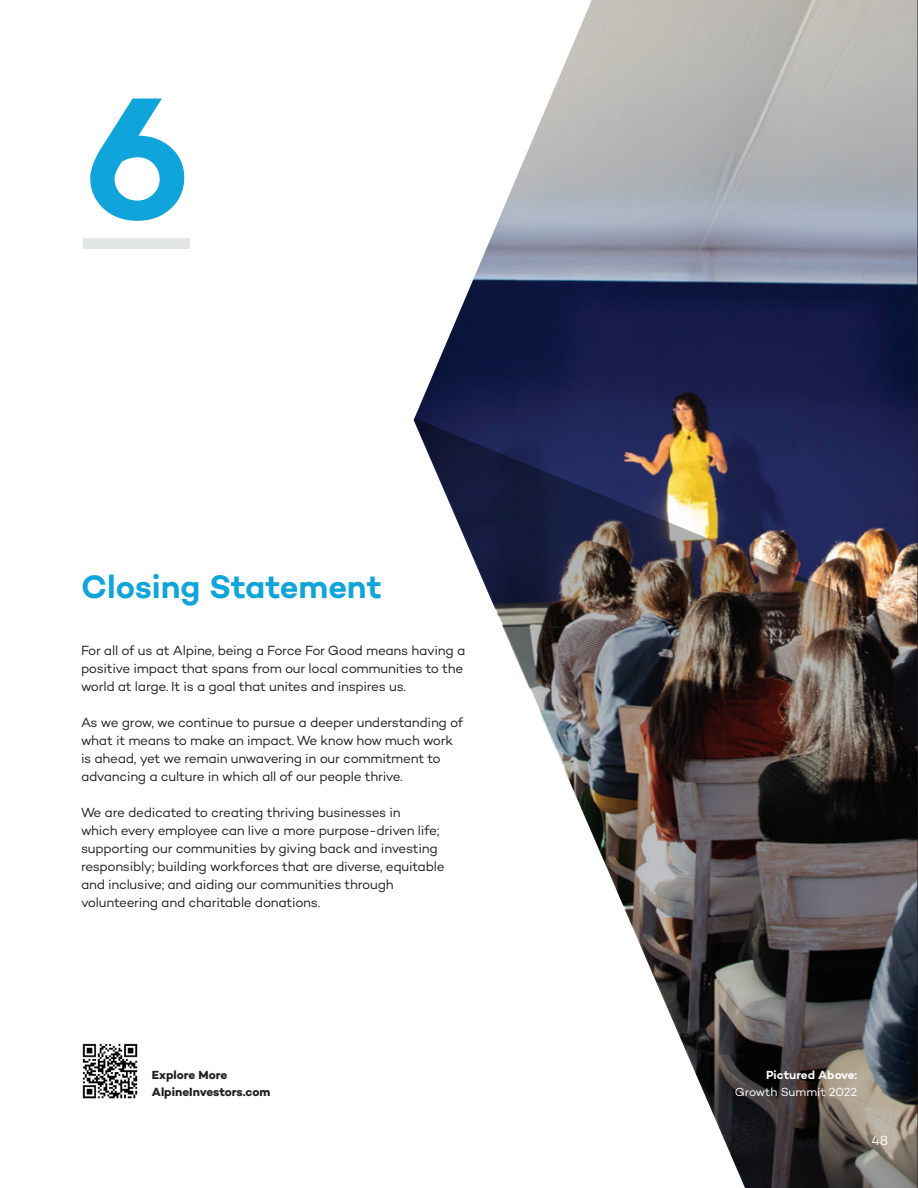
<style>
.page{position:relative;width:918px;height:1188px;background:#fff}
.page>*{position:absolute;margin:0;border:0;box-sizing:border-box;transform-origin:0 0}
.t1{font:600 176.1px "Campton";color:#0fa5da}
.t2{font:600 33px "Campton";color:#0fa5da}
.t3{font:13.5px/18px "Campton";letter-spacing:-.02em;color:#231f20}
.t4{font:13.5px "Campton";color:#fff}
.t5{font:700 12px/16.5px "Campton";color:#231f20}
.t6{font:12px "Campton";color:#fff}
.t7{font:600 12px "Campton";color:#fff}
</style>
<div class="page">
<img style="left:414px;top:0;width:503px;height:418px">
<img style="left:414px;top:418px;width:503px;height:770px">
<div style="left:83px;top:238px;width:107px;height:11px;background:#e2e7e5"></div>
<img style="left:82px;top:1043px;width:56px;height:56px">
<hr style="left:917px;top:0;width:1px;height:1188px;background:#231f20">
<h1 class="t1" style="left:83px;top:46px;width:111px">6</h1>
<h2 class="t2" style="left:81px;top:566px;width:302px">Closing Statement</h2>
<p class="t3" style="left:81px;top:641px;width:386px">For all of us at Alpine, being a Force For Good means having a positive impact that spans from our local communities to the world at large. It is a goal that unites and inspires us.</p>
<p class="t3" style="left:81px;top:713px;width:384px">As we grow, we continue to pursue a deeper understanding of what it means to make an impact. We know how much work is ahead, yet we remain unwavering in our commitment to advancing a culture in which all of our people thrive.</p>
<p class="t3" style="left:81px;top:803px;width:365px">We are dedicated to creating thriving businesses in<br>which every employee can live a more purpose-driven life; supporting our communities by giving back and investing responsibly; building workforces that are diverse, equitable and inclusive; and aiding our communities through volunteering and charitable donations.</p>
<p class="t5" style="left:152px;top:1067px;width:120px">Explore More<br>AlpineInvestors.com</p>
<p class="t7" style="left:766px;top:1067px;width:93px">Pictured Above:</p>
<p class="t6" style="left:735px;top:1084px;width:124px">Growth Summit 2022</p>
<p class="t4" style="left:871px;top:1132px;width:18px">48</p>
</div>
